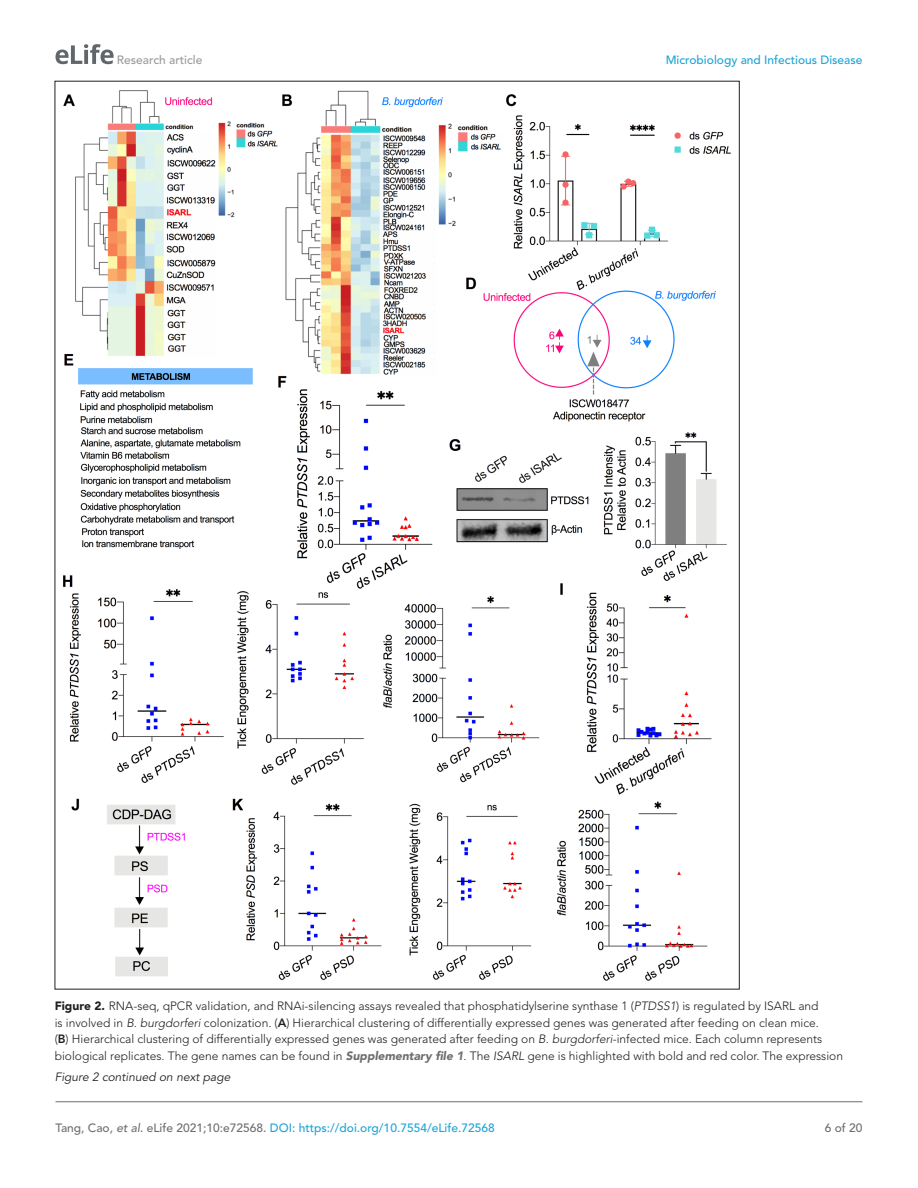
<style>
.page{position:relative;width:918px;height:1188px;background:#fff}
.page>*{position:absolute;margin:0;border:0;box-sizing:border-box;transform-origin:0 0}
.t1{font:300 12px/16.5px "Avenir LT Std";color:#231f20}
.t2{font:500 12px "Avenir LT Std";color:#1ea4d7}
.t3{font:italic 12px "Avenir LT Std";color:#231f20}
.t4{font:500 12px "Avenir LT Std";color:#9a9a9a}
.t5{font:500 12px "Avenir LT Std";color:#6e6e70}
.s1{font-weight:900}
.s2{font-style:italic}
.s3{font-weight:800}
.s4{font-weight:900;font-style:italic;color:#6e6e70}
.s5{color:#6e6e70}
.s6{font-style:italic;color:#6e6e70}
</style>
<div class="page">
<svg style="left:56px;top:44px;width:58px;height:20px"></svg>
<hr style="left:56px;top:1101px;width:806px;height:1px;background:#6e6e70">
<img style="left:64px;top:90px;width:666px;height:890px">
<p class="t4" style="left:117px;top:53px;width:87px">Research article</p>
<p class="t2" style="left:666px;top:53px;width:198px">Microbiology and Infectious Disease</p>
<p class="t1" style="left:55px;top:998px;width:790px"><span class="s1">Figure 2.</span> RNA-seq, qPCR validation, and RNAi-silencing assays revealed that phosphatidylserine synthase 1 (<span class="s2">PTDSS1</span>) is regulated by ISARL and<br>is involved in <span class="s2">B. burgdorferi</span> colonization. (<span class="s3">A</span>) Hierarchical clustering of differentially expressed genes was generated after feeding on clean mice.<br>(<span class="s3">B</span>) Hierarchical clustering of differentially expressed genes was generated after feeding on <span class="s2">B. burgdorferi</span>-infected mice. Each column represents biological replicates. The gene names can be found in <span class="s4">Supplementary file 1</span>. The <span class="s2">ISARL</span> gene is highlighted with bold and red color. The expression</p>
<p class="t3" style="left:55px;top:1070px;width:177px">Figure 2 continued on next page</p>
<p class="t2" style="left:56px;top:1121px;width:441px"><span class="s5">Tang, Cao</span><span class="s6">, et al</span><span class="s5">. eLife 2021;10:e72568.</span> DOI: https://doi.org/10.7554/eLife.72568</p>
<p class="t5" style="left:825px;top:1121px;width:39px">6 of 20</p>
</div>
